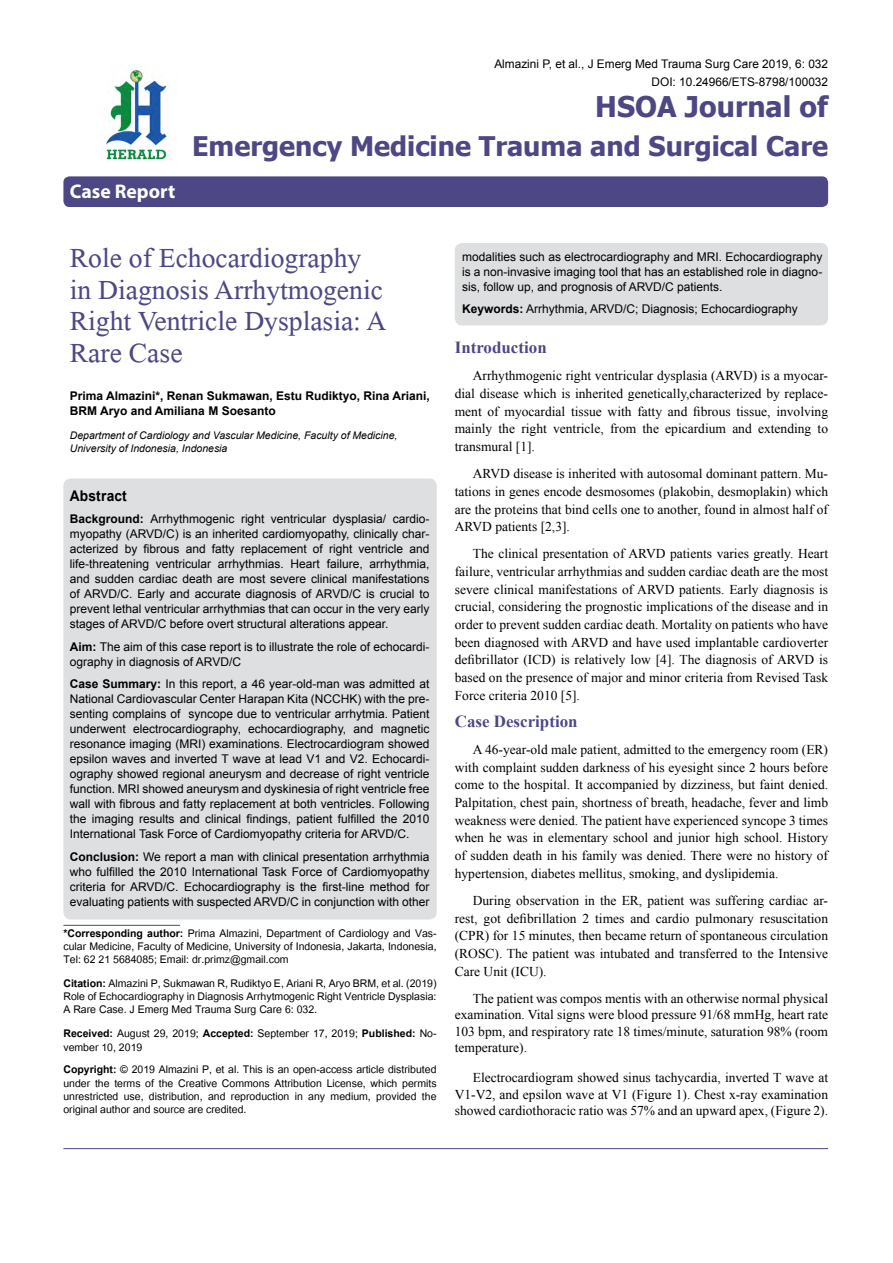
<style>
.page{position:relative;width:893px;height:1263px;background:#fff}
.page>*{position:absolute;margin:0;border:0;box-sizing:border-box;transform-origin:0 0}
.t1{font:41.25px/31.5px "Microsoft Himalaya";color:#4d4785}
.t2{font:700 28.5px "Tahoma";color:#4d4785}
.t3{font:700 27px "Tahoma";color:#4d4785}
.t4{font:700 19.8px "Myriad Hebrew";color:#fff}
.t5{font:700 16.95px "Times New Roman";color:#4d4785}
.t6{font:700 14.85px "Arial";letter-spacing:.015em;color:#000;scale:.93 1}
.t7{font:14.7px/13.2px "Utsaah";color:#000;text-align:justify}
.t8{font:13.5px/17.7px "Times New Roman";color:#000;text-align:justify}
.t9{font:12px/15px "Arial";color:#000;text-align:justify}
.t10{font:700 12px/15px "Arial";color:#000}
.t11{font:11.85px/18px "Arial";color:#000;text-align:right}
.t12{font:italic 10.5px/13.5px "Arial";color:#000}
.s1{font-weight:700}
</style>
<div class="page">
<div style="left:63px;top:176px;width:765px;height:31px;background:#4d4785;border-radius:6px"></div>
<hr style="left:63px;top:925px;width:117px;height:1px;background:#4d4785">
<img style="left:105px;top:70px;width:64px;height:92px">
<hr style="left:63px;top:1148px;width:765px;height:1px;background:#4d4785">
<div style="left:63px;top:478px;width:374px;height:441px;background:#dedfe0;border-radius:8px"></div>
<div style="left:455px;top:243px;width:373px;height:82px;background:#dedfe0;border-radius:8px"></div>
<h3 class="t4" style="left:70px;top:180px;width:107px">Case Report</h3>
<p class="t11" style="left:494px;top:55px;width:335px">Almazini P, et al., J Emerg Med Trauma Surg Care 2019, 6: 032<br>DOI: 10.24966/ETS-8798/100032</p>
<h2 class="t2" style="left:595px;top:87px;width:234px">HSOA Journal of</h2>
<h3 class="t3" style="left:192px;top:128px;width:638px">Emergency Medicine Trauma and Surgical Care</h3>
<h1 class="t1" style="left:70px;top:237px;width:318px">Role of Echocardiography in Diagnosis Arrhytmogenic<br>Right Ventricle Dysplasia: A<br>Rare Case</h1>
<p class="t10" style="left:70px;top:389px;width:361px">Prima Almazini*, Renan Sukmawan, Estu Rudiktyo, Rina Ariani,<br>BRM Aryo and Amiliana M Soesanto</p>
<p class="t12" style="left:70px;top:429px;width:329px">Department of Cardiology and Vascular Medicine, Faculty of Medicine,<br>University of Indonesia, Indonesia</p>
<p class="t6" style="left:70px;top:486px;width:63px">Abstract</p>
<p class="t9" style="left:70px;top:512px;width:361px"><span class="s1">Background:</span> Arrhythmogenic right ventricular dysplasia/ cardio&shy;myopathy (ARVD/C) is an inherited cardiomyopathy, clinically char&shy;acterized by fibrous and fatty replacement of right ventricle and life-threatening ventricular arrhythmias. Heart failure, arrhythmia, and sudden cardiac death are most severe clinical manifestations of ARVD/C. Early and accurate diagnosis of ARVD/C is crucial to prevent lethal ventricular arrhythmias that can occur in the very early stages of ARVD/C before overt structural alterations appear.</p>
<p class="t9" style="left:70px;top:639px;width:361px"><span class="s1">Aim:</span> The aim of this case report is to illustrate the role of echocardi&shy;ography in diagnosis of ARVD/C</p>
<p class="t9" style="left:70px;top:677px;width:361px"><span class="s1">Case Summary:</span> In this report, a 46 year-old-man was admitted at National Cardiovascular Center Harapan Kita (NCCHK) with the pre&shy;senting complains of syncope due to ventricular arrhytmia. Patient underwent electrocardiography, echocardiography, and magnetic resonance imaging (MRI) examinations. Electrocardiogram showed epsilon waves and inverted T wave at lead V1 and V2. Echocardi&shy;ography showed regional aneurysm and decrease of right ventricle function. MRI showed aneurysm and dyskinesia of right ventricle free wall with fibrous and fatty replacement at both ventricles. Following the imaging results and clinical findings, patient fulfilled the 2010<br>International Task Force of Cardiomyopathy criteria for ARVD/C.</p>
<p class="t9" style="left:70px;top:849px;width:361px"><span class="s1">Conclusion:</span> We report a man with clinical presentation arrhythmia who fulfilled the 2010 International Task Force of Cardiomyopathy criteria for ARVD/C. Echocardiography is the first-line method for evaluating patients with suspected ARVD/C in conjunction with other</p>
<p class="t7" style="left:63px;top:927px;width:375px"><span class="s1">*Corresponding author:</span> Prima Almazini, Department of Cardiology and Vas&shy;cular Medicine, Faculty of Medicine, University of Indonesia, Jakarta, Indonesia, Tel: 62 21 5684085; Email: dr.primz@gmail.com</p>
<p class="t7" style="left:63px;top:978px;width:375px"><span class="s1">Citation:</span> Almazini P, Sukmawan R, Rudiktyo E, Ariani R, Aryo BRM, et al. (2019)<br>Role of Echocardiography in Diagnosis Arrhytmogenic Right Ventricle Dysplasia:<br>A Rare Case. J Emerg Med Trauma Surg Care 6: 032.</p>
<p class="t7" style="left:63px;top:1028px;width:375px"><span class="s1">Received:</span> August 29, 2019; <span class="s1">Accepted:</span> September 17, 2019; <span class="s1">Published:</span> No&shy;vember 10, 2019</p>
<p class="t7" style="left:63px;top:1064px;width:375px"><span class="s1">Copyright:</span> © 2019 Almazini P, et al. This is an open-access article distributed under the terms of the Creative Commons Attribution License, which permits unrestricted use, distribution, and reproduction in any medium, provided the original author and source are credited.</p>
<p class="t9" style="left:462px;top:249px;width:362px">modalities such as electrocardiography and MRI. Echocardiography is a non-invasive imaging tool that has an established role in diagno&shy;sis, follow up, and prognosis of ARVD/C patients.</p>
<p class="t9" style="left:462px;top:302px;width:337px"><span class="s1">Keywords:</span> Arrhythmia, ARVD/C; Diagnosis; Echocardiography</p>
<p class="t5" style="left:455px;top:336px;width:93px">Introduction</p>
<p class="t8" style="left:455px;top:367px;width:375px;text-indent:18px">Arrhythmogenic right ventricular dysplasia (ARVD) is a myocar&shy;dial disease which is inherited genetically,characterized by replace&shy;ment of myocardial tissue with fatty and fibrous tissue, involving mainly the right ventricle, from the epicardium and extending to transmural [1].</p>
<p class="t8" style="left:455px;top:465px;width:375px;text-indent:18px">ARVD disease is inherited with autosomal dominant pattern. Mu&shy;tations in genes encode desmosomes (plakobin, desmoplakin) which are the proteins that bind cells one to another, found in almost half of ARVD patients [2,3].</p>
<p class="t8" style="left:455px;top:545px;width:375px;text-indent:18px">The clinical presentation of ARVD patients varies greatly. Heart failure, ventricular arrhythmias and sudden cardiac death are the most severe clinical manifestations of ARVD patients. Early diagnosis is crucial, considering the prognostic implications of the disease and in order to prevent sudden cardiac death. Mortality on patients who have been diagnosed with ARVD and have used implantable cardioverter defibrillator (ICD) is relatively low [4]. The diagnosis of ARVD is based on the presence of major and minor criteria from Revised Task Force criteria 2010 [5].</p>
<p class="t5" style="left:455px;top:709px;width:124px">Case Description</p>
<p class="t8" style="left:455px;top:740px;width:375px;text-indent:18px">A 46-year-old male patient, admitted to the emergency room (ER) with complaint sudden darkness of his eyesight since 2 hours before come to the hospital. It accompanied by dizziness, but faint denied.<br>Palpitation, chest pain, shortness of breath, headache, fever and limb weakness were denied. The patient have experienced syncope 3 times when he was in elementary school and junior high school. History of sudden death in his family was denied. There were no history of hypertension, diabetes mellitus, smoking, and dyslipidemia.</p>
<p class="t8" style="left:455px;top:891px;width:375px;text-indent:18px">During observation in the ER, patient was suffering cardiac ar&shy;rest, got defibrillation 2 times and cardio pulmonary resuscitation (CPR) for 15 minutes, then became return of spontaneous circulation (ROSC). The patient was intubated and transferred to the Intensive Care Unit (ICU).</p>
<p class="t8" style="left:455px;top:990px;width:375px;line-height:16.5px;text-indent:18px">The patient was compos mentis with an otherwise normal physical examination. Vital signs were blood pressure 91/68 mmHg, heart rate 103 bpm, and respiratory rate 18 times/minute, saturation 98% (room temperature).</p>
<p class="t8" style="left:455px;top:1069px;width:375px;line-height:16.5px;text-indent:18px">Electrocardiogram showed sinus tachycardia, inverted T wave at V1-V2, and epsilon wave at V1 (Figure 1). Chest x-ray examination showed cardiothoracic ratio was 57% and an upward apex, (Figure 2).</p>
</div>
